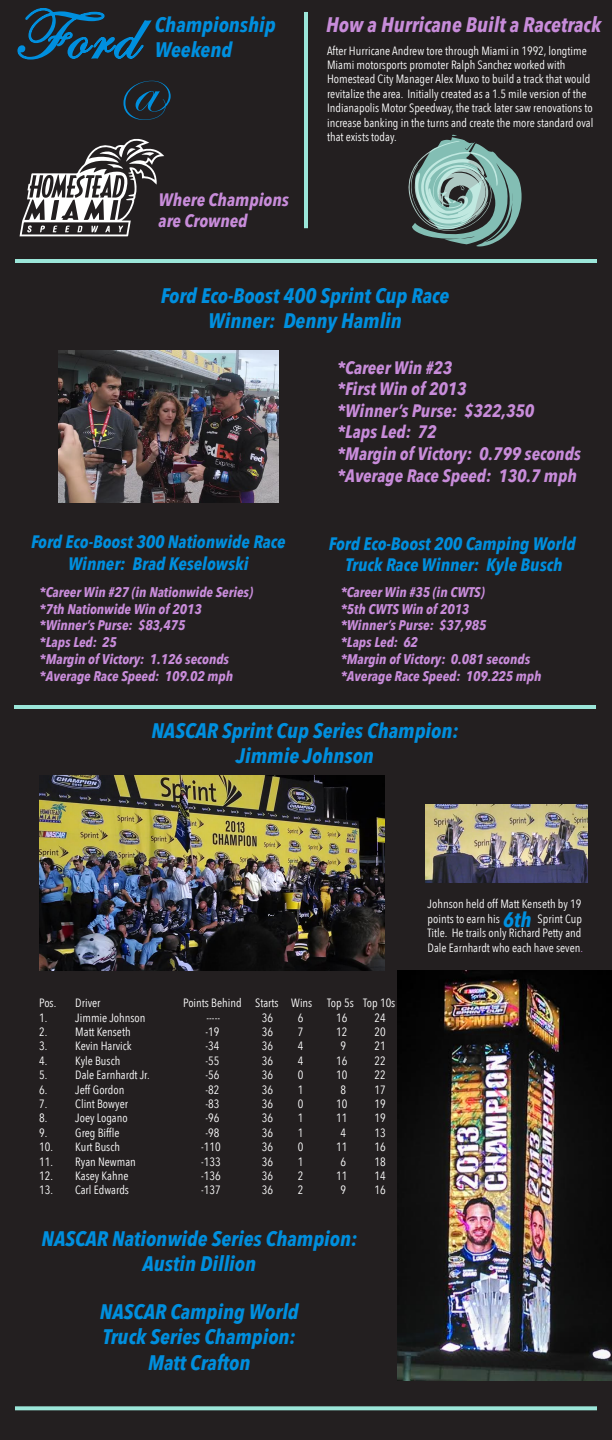
<style>
.page{position:relative;width:612px;height:1440px;background:#231f20}
.page>*{position:absolute;margin:0;border:0;box-sizing:border-box;transform-origin:0 0}
.t1{font:72px "Edwardian Script ITC";color:#008fde}
.t2{font:italic 700 21px/25.2px "Avenir Next Condensed";color:#008fde;text-align:center}
.t3{font:italic 700 21px "Avenir Next Condensed";color:#c88cda}
.t4{font:italic 700 18px/21.6px "Avenir Next Condensed";color:#c88cda}
.t5{font:italic 700 18px/21.6px "Avenir Next Condensed";color:#008fde;text-align:center}
.t6{font:italic 700 14px/16.8px "Avenir Next Condensed";color:#c88cda}
.t7{font:12px/14.4px "Avenir Next Condensed";color:#fff}
.s1{color:#c88cda}
</style>
<div class="page">
<hr style="left:304px;top:12px;width:4px;height:216px;background:#9be6d9">
<svg style="left:408px;top:127px;width:114px;height:119px"></svg>
<hr style="left:15px;top:259px;width:582px;height:4px;background:#9be6d9">
<svg style="left:16px;top:7px;width:138px;height:76px"></svg>
<img style="left:58px;top:350px;width:221px;height:152px">
<hr style="left:14px;top:705px;width:582px;height:4px;background:#9be6d9">
<img style="left:39px;top:776px;width:345px;height:194px">
<img style="left:425px;top:804px;width:163px;height:79px">
<img style="left:397px;top:970px;width:215px;height:411px">
<svg style="left:15px;top:1406px;width:582px;height:4px;fill:#9be6d9"></svg>
<svg style="left:20px;top:138px;width:144px;height:98px"></svg>
<h1 class="t1" style="left:14px;top:-4px;width:123px">Ford</h1>
<h2 class="t2" style="left:155px;top:12px;width:123px">Championship</h2>
<h2 class="t2" style="left:155px;top:37px;width:79px">Weekend</h2>
<h1 class="t1" style="left:112px;top:57px;width:50px">@</h1>
<h3 class="t4" style="left:159px;top:188px;width:132px">Where Champions are Crowned</h3>
<h2 class="t3" style="left:326px;top:12px;width:276px">How a Hurricane Built a Racetrack</h2>
<p class="t7" style="left:327px;top:43px;width:268px">After Hurricane Andrew tore through Miami in 1992, longtime Miami motorsports promoter Ralph Sanchez worked with Homestead City Manager Alex Muxo to build a track that would revitalize the area. Initially created as a 1.5 mile version of the Indianapolis Motor Speedway, the track later saw renovations to increase banking in the turns and create the more standard oval that exists today.</p>
<h2 class="t2" style="left:161px;top:283px;width:290px">Ford Eco-Boost 400 Sprint Cup Race<br>Winner: Denny Hamlin</h2>
<h3 class="t4" style="left:337px;top:356px;width:246px">*Career Win #23<br>*First Win of 2013<br>*Winner’s Purse: $322,350<br>*Laps Led: 72<br>*Margin of Victory: 0.799 seconds *Average Race Speed: 130.7 mph</h3>
<h3 class="t5" style="left:31px;top:531px;width:256px">Ford Eco-Boost 300 Nationwide Race<br>Winner: Brad Keselowski</h3>
<p class="t6" style="left:39px;top:583px;width:215px">*Career Win #27 (in Nationwide Series) *7th Nationwide Win of 2013 *Winner’s Purse: $83,475<br>*Laps Led: 25<br>*Margin of Victory: 1.126 seconds *Average Race Speed: 109.02 mph</p>
<h3 class="t5" style="left:329px;top:533px;width:248px">Ford Eco-Boost 200 Camping World<br>Truck Race Winner: Kyle Busch</h3>
<p class="t6" style="left:340px;top:583px;width:203px">*Career Win #35 (in CWTS)<br>*5th CWTS Win of 2013<br>*Winner’s Purse: $37,985<br>*Laps Led: 62<br>*Margin of Victory: 0.081 seconds *Average Race Speed: 109.225 mph</p>
<h2 class="t2" style="left:151px;top:718px;width:309px">NASCAR Sprint Cup Series Champion:<br>Jimmie Johnson</h2>
<p class="t7" style="left:39px;top:996px;width:19px">Pos.</p>
<p class="t7" style="left:75px;top:996px;width:27px">Driver</p>
<p class="t7" style="left:183px;top:996px;width:214px">Points Behind Starts Wins Top 5s Top 10s</p>
<p class="t7" style="left:39px;top:1010px;width:108px">1. Jimmie Johnson</p>
<p class="t7" style="left:207px;top:1010px;width:15px">-----</p>
<p class="t7" style="left:262px;top:1010px;width:13px">36</p>
<p class="t7" style="left:298px;top:1010px;width:7px">6</p>
<p class="t7" style="left:336px;top:1010px;width:13px">16</p>
<p class="t7" style="left:374px;top:1010px;width:13px">24</p>
<p class="t7" style="left:39px;top:1024px;width:93px">2. Matt Kenseth</p>
<p class="t7" style="left:205px;top:1024px;width:15px">-19</p>
<p class="t7" style="left:262px;top:1024px;width:13px">36</p>
<p class="t7" style="left:298px;top:1024px;width:7px">7</p>
<p class="t7" style="left:336px;top:1024px;width:13px">12</p>
<p class="t7" style="left:374px;top:1024px;width:13px">20</p>
<p class="t7" style="left:39px;top:1039px;width:94px">3. Kevin Harvick</p>
<p class="t7" style="left:205px;top:1039px;width:15px">-34</p>
<p class="t7" style="left:262px;top:1039px;width:13px">36</p>
<p class="t7" style="left:298px;top:1039px;width:7px">4</p>
<p class="t7" style="left:341px;top:1039px;width:7px">9</p>
<p class="t7" style="left:374px;top:1039px;width:13px">21</p>
<p class="t7" style="left:39px;top:1053px;width:83px">4. Kyle Busch</p>
<p class="t7" style="left:205px;top:1053px;width:15px">-55</p>
<p class="t7" style="left:262px;top:1053px;width:13px">36</p>
<p class="t7" style="left:298px;top:1053px;width:7px">4</p>
<p class="t7" style="left:336px;top:1053px;width:13px">16</p>
<p class="t7" style="left:374px;top:1053px;width:13px">22</p>
<p class="t7" style="left:39px;top:1068px;width:112px">5. Dale Earnhardt Jr.</p>
<p class="t7" style="left:205px;top:1068px;width:15px">-56</p>
<p class="t7" style="left:262px;top:1068px;width:13px">36</p>
<p class="t7" style="left:298px;top:1068px;width:7px">0</p>
<p class="t7" style="left:336px;top:1068px;width:13px">10</p>
<p class="t7" style="left:374px;top:1068px;width:13px">22</p>
<p class="t7" style="left:39px;top:1082px;width:87px">6. Jeff Gordon</p>
<p class="t7" style="left:205px;top:1082px;width:15px">-82</p>
<p class="t7" style="left:262px;top:1082px;width:13px">36</p>
<p class="t7" style="left:298px;top:1082px;width:7px">1</p>
<p class="t7" style="left:341px;top:1082px;width:7px">8</p>
<p class="t7" style="left:374px;top:1082px;width:13px">17</p>
<p class="t7" style="left:39px;top:1096px;width:90px">7. Clint Bowyer</p>
<p class="t7" style="left:205px;top:1096px;width:15px">-83</p>
<p class="t7" style="left:262px;top:1096px;width:13px">36</p>
<p class="t7" style="left:298px;top:1096px;width:7px">0</p>
<p class="t7" style="left:336px;top:1096px;width:13px">10</p>
<p class="t7" style="left:374px;top:1096px;width:13px">19</p>
<p class="t7" style="left:39px;top:1111px;width:90px">8. Joey Logano</p>
<p class="t7" style="left:205px;top:1111px;width:15px">-96</p>
<p class="t7" style="left:262px;top:1111px;width:13px">36</p>
<p class="t7" style="left:298px;top:1111px;width:7px">1</p>
<p class="t7" style="left:336px;top:1111px;width:13px">11</p>
<p class="t7" style="left:374px;top:1111px;width:13px">19</p>
<p class="t7" style="left:39px;top:1125px;width:82px">9. Greg Biffle</p>
<p class="t7" style="left:205px;top:1125px;width:15px">-98</p>
<p class="t7" style="left:262px;top:1125px;width:13px">36</p>
<p class="t7" style="left:298px;top:1125px;width:7px">1</p>
<p class="t7" style="left:341px;top:1125px;width:7px">4</p>
<p class="t7" style="left:374px;top:1125px;width:13px">13</p>
<p class="t7" style="left:39px;top:1140px;width:82px">10. Kurt Busch</p>
<p class="t7" style="left:201px;top:1140px;width:21px">-110</p>
<p class="t7" style="left:262px;top:1140px;width:13px">36</p>
<p class="t7" style="left:298px;top:1140px;width:7px">0</p>
<p class="t7" style="left:336px;top:1140px;width:13px">11</p>
<p class="t7" style="left:374px;top:1140px;width:13px">16</p>
<p class="t7" style="left:39px;top:1154px;width:98px">11. Ryan Newman</p>
<p class="t7" style="left:201px;top:1154px;width:21px">-133</p>
<p class="t7" style="left:262px;top:1154px;width:13px">36</p>
<p class="t7" style="left:298px;top:1154px;width:7px">1</p>
<p class="t7" style="left:341px;top:1154px;width:7px">6</p>
<p class="t7" style="left:374px;top:1154px;width:13px">18</p>
<p class="t7" style="left:39px;top:1168px;width:91px">12. Kasey Kahne</p>
<p class="t7" style="left:201px;top:1168px;width:21px">-136</p>
<p class="t7" style="left:262px;top:1168px;width:13px">36</p>
<p class="t7" style="left:298px;top:1168px;width:7px">2</p>
<p class="t7" style="left:336px;top:1168px;width:13px">11</p>
<p class="t7" style="left:374px;top:1168px;width:13px">14</p>
<p class="t7" style="left:39px;top:1183px;width:91px">13. Carl Edwards</p>
<p class="t7" style="left:201px;top:1183px;width:21px">-137</p>
<p class="t7" style="left:262px;top:1183px;width:13px">36</p>
<p class="t7" style="left:298px;top:1183px;width:7px">2</p>
<p class="t7" style="left:341px;top:1183px;width:7px">9</p>
<p class="t7" style="left:374px;top:1183px;width:13px">16</p>
<h2 class="t2" style="left:41px;top:1226px;width:317px">NASCAR Nationwide Series Champion:<br>Austin Dillion</h2>
<h2 class="t2" style="left:100px;top:1299px;width:200px">NASCAR Camping World<br>Truck Series Champion:<br>Matt Crafton</h2>
<p class="t7" style="left:428px;top:897px;width:155px">Johnson held off Matt Kenseth by 19 points to earn his</p>
<h2 class="t2" style="left:503px;top:907px;width:30px">6th</h2>
<p class="t7" style="left:428px;top:911px;width:157px;text-indent:110px">Sprint Cup<br>Title. He trails only Richard Petty and<br>Dale Earnhardt who each have seven<span class="s1">.</span></p>
</div>
